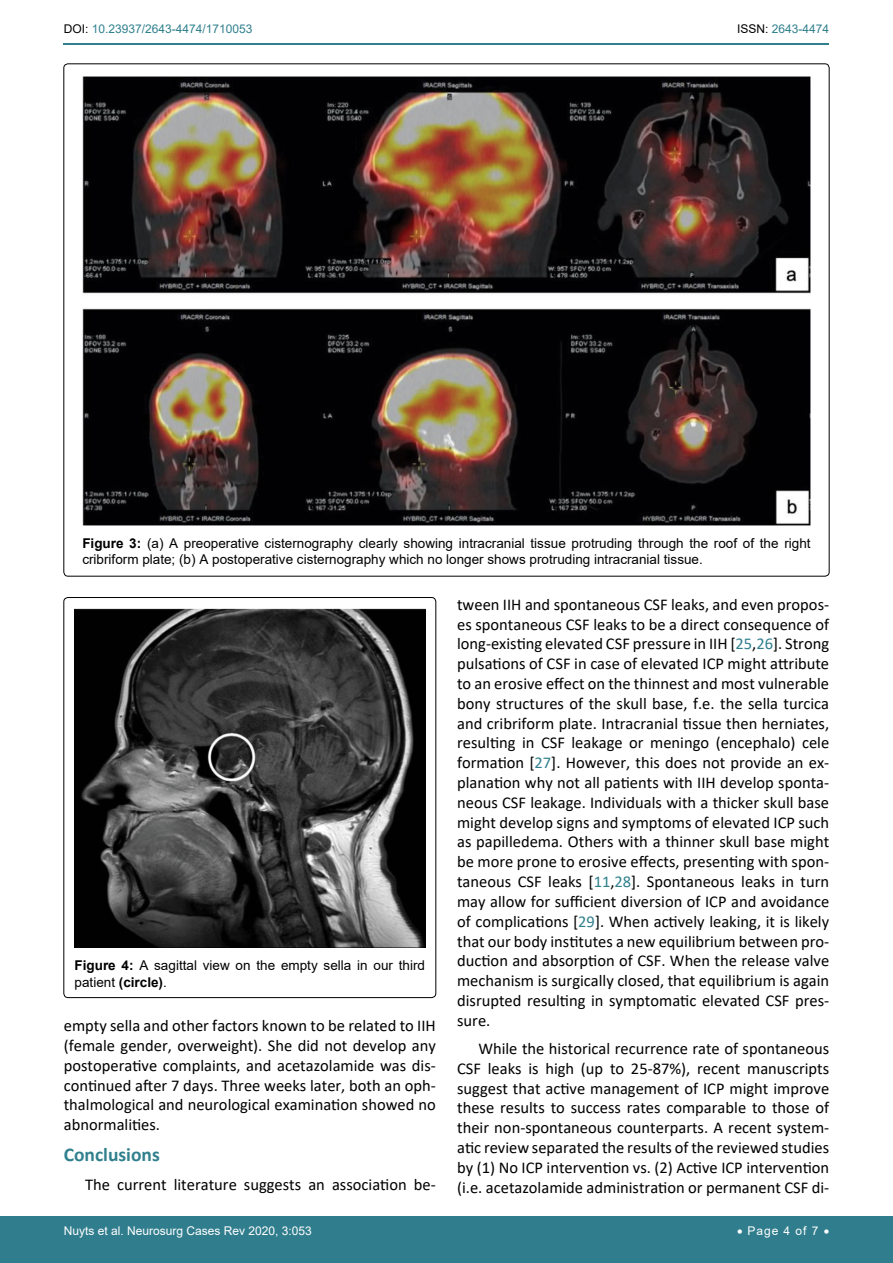
<style>
.page{position:relative;width:893px;height:1263px;background:#fff}
.page>*{position:absolute;margin:0;border:0;box-sizing:border-box;transform-origin:0 0}
.t1{font:700 19.5px "Calibri";color:#30808d}
.t2{font:16.5px/19.8px "Calibri";color:#000;text-align:justify}
.t3{font:13.5px/16.2px "Arial";color:#000}
.t4{font:12px "Arial";color:#fff}
.t5{font:12px "Arial";color:#30808d}
.s1{color:#000}
.s2{font-weight:700}
.s3{color:#30808d}
</style>
<div class="page">
<hr style="left:64px;top:43px;width:765px;height:2px;background:#30808d">
<div style="left:0;top:1217px;width:893px;height:46px;background:#307d8d"></div>
<img style="left:82px;top:76px;width:729px;height:449px">
<div style="left:64px;top:597px;width:372px;height:401px;border:1px solid #000;border-radius:4px"></div>
<img style="left:75px;top:608px;width:350px;height:340px">
<p class="t5" style="left:64px;top:20px;width:190px"><span class="s1">DOI:</span> 10.23937/2643-4474/1710053</p>
<p class="t5" style="left:737px;top:20px;width:94px"><span class="s1">ISSN:</span> 2643-4474</p>
<p class="t3" style="left:82px;top:535px;width:730px"><span class="s2">Figure 3:</span> (a) A preoperative cisternography clearly showing intracranial tissue protruding through the roof of the right cribriform plate; (b) A postoperative cisternography which no longer shows protruding intracranial tissue.</p>
<p class="t3" style="left:75px;top:957px;width:352px"><span class="s2">Figure 4:</span> A sagittal view on the empty sella in our third patient <span class="s2">(circle)</span>.</p>
<p class="t2" style="left:64px;top:1015px;width:374px">empty sella and other factors known to be related to IIH (female gender, overweight). She did not develop any postoperative complaints, and acetazolamide was dis&shy;continued after 7 days. Three weeks later, both an oph&shy;thalmological and neurological examination showed no abnormalities.</p>
<p class="t1" style="left:64px;top:1141px;width:98px">Conclusions</p>
<p class="t2" style="left:85px;top:1174px;width:352px">The current literature suggests an association be-</p>
<p class="t2" style="left:457px;top:594px;width:374px">tween IIH and spontaneous CSF leaks, and even propos&shy;es spontaneous CSF leaks to be a direct consequence of long-existing elevated CSF pressure in IIH [<span class="s3">25</span>,<span class="s3">26</span>]. Strong pulsations of CSF in case of elevated ICP might attribute to an erosive effect on the thinnest and most vulnerable bony structures of the skull base, f.e. the sella turcica and cribriform plate. Intracranial tissue then herniates, resulting in CSF leakage or meningo (encephalo) cele formation [<span class="s3">27</span>]. However, this does not provide an ex&shy;planation why not all patients with IIH develop sponta&shy;neous CSF leakage. Individuals with a thicker skull base might develop signs and symptoms of elevated ICP such as papilledema. Others with a thinner skull base might be more prone to erosive effects, presenting with spon&shy;taneous CSF leaks [<span class="s3">11</span>,<span class="s3">28</span>]. Spontaneous leaks in turn may allow for sufficient diversion of ICP and avoidance of complications [<span class="s3">29</span>]. When actively leaking, it is likely that our body institutes a new equilibrium between pro&shy;duction and absorption of CSF. When the release valve mechanism is surgically closed, that equilibrium is again disrupted resulting in symptomatic elevated CSF pres&shy;sure.</p>
<p class="t2" style="left:457px;top:1038px;width:374px;text-indent:21px">While the historical recurrence rate of spontaneous CSF leaks is high (up to 25-87%), recent manuscripts suggest that active management of ICP might improve these results to success rates comparable to those of their non-spontaneous counterparts. A recent system&shy;atic review separated the results of the reviewed studies by (1) No ICP intervention vs. (2) Active ICP intervention (i.e. acetazolamide administration or permanent CSF di-</p>
<p class="t4" style="left:64px;top:1223px;width:250px">Nuyts et al. Neurosurg Cases Rev 2020, 3:053</p>
<p class="t4" style="left:737px;top:1223px;width:94px">• Page 4 of 7 •</p>
</div>
